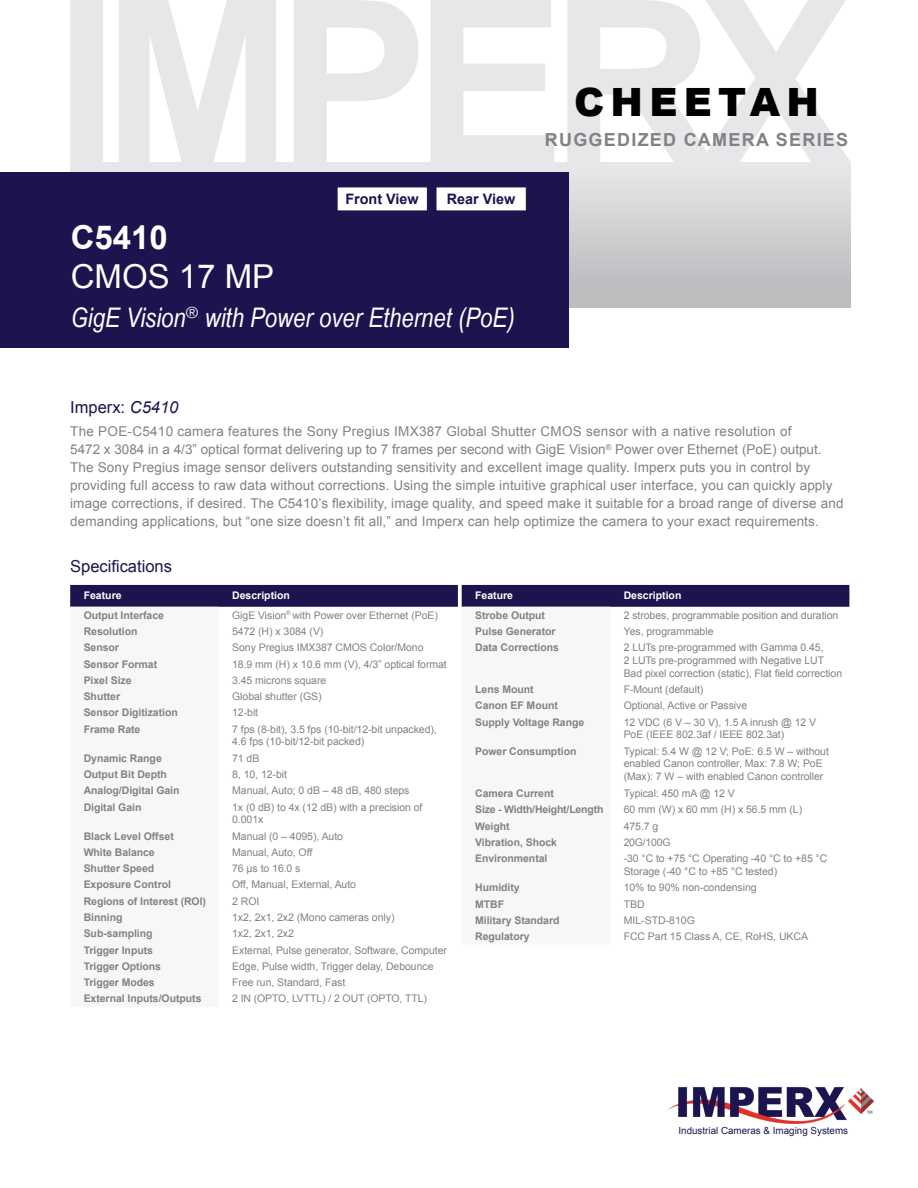
<style>
.page{position:relative;width:918px;height:1188px;background:#fff}
.page>*{position:absolute;margin:0;border:0;box-sizing:border-box;transform-origin:0 0}
.t1{font:900 39px "Arial";letter-spacing:.16em;color:#000}
.t2{font:33px/39.6px "Arial";color:#fff}
.t3{font:italic 27px "Arial Narrow";color:#fff}
.t4{font:700 18px "Arial";letter-spacing:.07em;color:#808285}
.t5{font:16.5px "Arial";color:#1b144f}
.t6{font:700 14.4px "Arial";color:#1b144f}
.t7{font:13.5px/18px "Arial";letter-spacing:.01em;color:#808285}
.t8{font:10.5px/12.8px "Arial";letter-spacing:-.005em;color:#808285}
.t9{font:700 10.5px "Arial";letter-spacing:-.005em;color:#808285}
.t10{font:700 10.5px "Arial";color:#fff}
.t11{font:9.75px "Arial";color:#1b144f}
.s1{font-weight:700}
.s2{font-style:italic}
</style>
<div class="page">
<svg style="left:70px;top:0;width:781px;height:163px;fill:#e6e7e8"></svg>
<img style="left:668px;top:1086px;width:206px;height:38px">
<div style="left:70px;top:162px;width:780px;height:146px;background:linear-gradient(to bottom,#e6e6e8,#b5b7ba)"></div>
<div style="left:70px;top:585px;width:779px;height:22px;background:#1b144f"></div>
<div style="left:0;top:172px;width:568px;height:176px;background:#1b144f"></div>
<div style="left:337px;top:187px;width:91px;height:24px;background:#fff"></div>
<div style="left:436px;top:187px;width:91px;height:24px;background:#fff"></div>
<p class="t6" style="left:345px;top:190px;width:75px">Front View</p>
<p class="t6" style="left:447px;top:190px;width:70px">Rear View</p>
<p class="t2" style="left:71px;top:218px;width:205px"><span class="s1">C5410<br></span>CMOS 17 MP</p>
<p class="t3" style="left:71px;top:299px;width:446px">GigE Vision<sup>®</sup> with Power over Ethernet (PoE)</p>
<p class="t1" style="left:574px;top:73px;width:246px">CHEETAH</p>
<p class="t4" style="left:545px;top:127px;width:305px">RUGGEDIZED CAMERA SERIES</p>
<p class="t5" style="left:70px;top:396px;width:110px">Imperx: <span class="s2">C5410</span></p>
<p class="t7" style="left:70px;top:423px;width:775px">The POE-C5410 camera features the Sony Pregius IMX387 Global Shutter CMOS sensor with a native resolution of<br>5472 x 3084 in a 4/3” optical format delivering up to 7 frames per second with GigE Vision<sup>®</sup> Power over Ethernet (PoE) output.<br>The Sony Pregius image sensor delivers outstanding sensitivity and excellent image quality. Imperx puts you in control by providing full access to raw data without corrections. Using the simple intuitive graphical user interface, you can quickly apply image corrections, if desired. The C5410’s flexibility, image quality, and speed make it suitable for a broad range of diverse and demanding applications, but “one size doesn’t fit all,” and Imperx can help optimize the camera to your exact requirements.</p>
<p class="t5" style="left:70px;top:555px;width:103px">Specifications</p>
<p class="t10" style="left:84px;top:589px;width:39px">Feature</p>
<p class="t10" style="left:232px;top:589px;width:59px">Description</p>
<p class="t9" style="left:84px;top:608px;width:82px">Output Interface</p>
<p class="t8" style="left:232px;top:609px;width:207px">GigE Vision<sup>®</sup> with Power over Ethernet (PoE)</p>
<p class="t9" style="left:84px;top:624px;width:55px">Resolution</p>
<p class="t8" style="left:232px;top:625px;width:93px">5472 (H) x 3084 (V)</p>
<p class="t9" style="left:84px;top:641px;width:37px">Sensor</p>
<p class="t8" style="left:232px;top:641px;width:193px">Sony Pregius IMX387 CMOS Color/Mono</p>
<p class="t9" style="left:84px;top:657px;width:75px">Sensor Format</p>
<p class="t8" style="left:232px;top:658px;width:216px">18.9 mm (H) x 10.6 mm (V), 4/3” optical format</p>
<p class="t9" style="left:84px;top:673px;width:49px">Pixel Size</p>
<p class="t8" style="left:232px;top:674px;width:96px">3.45 microns square</p>
<p class="t9" style="left:84px;top:690px;width:38px">Shutter</p>
<p class="t8" style="left:232px;top:690px;width:91px">Global shutter (GS)</p>
<p class="t9" style="left:84px;top:706px;width:96px">Sensor Digitization</p>
<p class="t8" style="left:232px;top:706px;width:27px">12-bit</p>
<p class="t9" style="left:84px;top:722px;width:58px">Frame Rate</p>
<p class="t8" style="left:232px;top:723px;width:206px">7 fps (8-bit), 3.5 fps (10-bit/12-bit unpacked),<br>4.6 fps (10-bit/12-bit packed)</p>
<p class="t9" style="left:84px;top:751px;width:80px">Dynamic Range</p>
<p class="t8" style="left:232px;top:752px;width:29px">71 dB</p>
<p class="t9" style="left:84px;top:767px;width:85px">Output Bit Depth</p>
<p class="t8" style="left:232px;top:768px;width:56px">8, 10, 12-bit</p>
<p class="t9" style="left:84px;top:784px;width:97px">Analog/Digital Gain</p>
<p class="t8" style="left:232px;top:784px;width:179px">Manual, Auto; 0 dB – 48 dB, 480 steps</p>
<p class="t9" style="left:84px;top:800px;width:59px">Digital Gain</p>
<p class="t8" style="left:232px;top:801px;width:192px">1x (0 dB) to 4x (12 dB) with a precision of<br>0.001x</p>
<p class="t9" style="left:84px;top:829px;width:92px">Black Level Offset</p>
<p class="t8" style="left:232px;top:830px;width:112px">Manual (0 – 4095), Auto</p>
<p class="t9" style="left:84px;top:845px;width:73px">White Balance</p>
<p class="t8" style="left:232px;top:846px;width:82px">Manual, Auto, Off</p>
<p class="t9" style="left:84px;top:862px;width:72px">Shutter Speed</p>
<p class="t8" style="left:232px;top:862px;width:70px">76 μs to 16.0 s</p>
<p class="t9" style="left:84px;top:878px;width:89px">Exposure Control</p>
<p class="t8" style="left:232px;top:879px;width:125px">Off, Manual, External, Auto</p>
<p class="t9" style="left:84px;top:894px;width:124px">Regions of Interest (ROI)</p>
<p class="t8" style="left:232px;top:895px;width:29px">2 ROI</p>
<p class="t9" style="left:84px;top:910px;width:40px">Binning</p>
<p class="t8" style="left:232px;top:911px;width:164px">1x2, 2x1, 2x2 (Mono cameras only)</p>
<p class="t9" style="left:84px;top:927px;width:70px">Sub-sampling</p>
<p class="t8" style="left:232px;top:927px;width:63px">1x2, 2x1, 2x2</p>
<p class="t9" style="left:84px;top:943px;width:71px">Trigger Inputs</p>
<p class="t8" style="left:232px;top:944px;width:216px">External, Pulse generator, Software, Computer</p>
<p class="t9" style="left:84px;top:959px;width:79px">Trigger Options</p>
<p class="t8" style="left:232px;top:960px;width:203px">Edge, Pulse width, Trigger delay, Debounce</p>
<p class="t9" style="left:84px;top:976px;width:73px">Trigger Modes</p>
<p class="t8" style="left:232px;top:976px;width:115px">Free run, Standard, Fast</p>
<p class="t9" style="left:84px;top:992px;width:119px">External Inputs/Outputs</p>
<p class="t8" style="left:232px;top:993px;width:196px">2 IN (OPTO, LVTTL) / 2 OUT (OPTO, TTL)</p>
<p class="t10" style="left:475px;top:589px;width:39px">Feature</p>
<p class="t10" style="left:624px;top:589px;width:59px">Description</p>
<p class="t9" style="left:475px;top:608px;width:71px">Strobe Output</p>
<p class="t8" style="left:624px;top:609px;width:216px">2 strobes, programmable position and duration</p>
<p class="t9" style="left:475px;top:624px;width:82px">Pulse Generator</p>
<p class="t8" style="left:624px;top:625px;width:91px">Yes, programmable</p>
<p class="t9" style="left:475px;top:641px;width:85px">Data Corrections</p>
<p class="t8" style="left:624px;top:641px;width:220px">2 LUTs pre-programmed with Gamma 0.45,<br>2 LUTs pre-programmed with Negative LUT<br>Bad pixel correction (static), Flat field correction</p>
<p class="t9" style="left:475px;top:682px;width:60px">Lens Mount</p>
<p class="t8" style="left:624px;top:683px;width:81px">F-Mount (default)</p>
<p class="t9" style="left:475px;top:699px;width:84px">Canon EF Mount</p>
<p class="t8" style="left:624px;top:699px;width:125px">Optional, Active or Passive</p>
<p class="t9" style="left:475px;top:715px;width:111px">Supply Voltage Range</p>
<p class="t8" style="left:624px;top:716px;width:194px">12 VDC (6 V – 30 V), 1.5 A inrush @ 12 V<br>PoE (IEEE 802.3af / IEEE 802.3at)</p>
<p class="t9" style="left:475px;top:744px;width:103px">Power Consumption</p>
<p class="t8" style="left:624px;top:745px;width:207px">Typical: 5.4 W @ 12 V; PoE: 6.5 W – without enabled Canon controller, Max: 7.8 W; PoE (Max): 7 W – with enabled Canon controller</p>
<p class="t9" style="left:475px;top:787px;width:80px">Camera Current</p>
<p class="t8" style="left:624px;top:787px;width:113px">Typical: 450 mA @ 12 V</p>
<p class="t9" style="left:475px;top:803px;width:130px">Size - Width/Height/Length</p>
<p class="t8" style="left:624px;top:804px;width:180px">60 mm (W) x 60 mm (H) x 56.5 mm (L)</p>
<p class="t9" style="left:475px;top:819px;width:36px">Weight</p>
<p class="t8" style="left:624px;top:820px;width:36px">475.7 g</p>
<p class="t9" style="left:475px;top:835px;width:83px">Vibration, Shock</p>
<p class="t8" style="left:624px;top:836px;width:48px">20G/100G</p>
<p class="t9" style="left:475px;top:852px;width:74px">Environmental</p>
<p class="t8" style="left:624px;top:852px;width:205px">-30 °C to +75 °C Operating -40 °C to +85 °C<br>Storage (-40 °C to +85 °C tested)</p>
<p class="t9" style="left:475px;top:881px;width:46px">Humidity</p>
<p class="t8" style="left:624px;top:881px;width:134px">10% to 90% non-condensing</p>
<p class="t9" style="left:475px;top:897px;width:31px">MTBF</p>
<p class="t8" style="left:624px;top:898px;width:23px">TBD</p>
<p class="t9" style="left:475px;top:913px;width:86px">Military Standard</p>
<p class="t8" style="left:624px;top:914px;width:73px">MIL-STD-810G</p>
<p class="t9" style="left:475px;top:930px;width:56px">Regulatory</p>
<p class="t8" style="left:624px;top:930px;width:186px">FCC Part 15 Class A, CE, RoHS, UKCA</p>
<p class="t11" style="left:679px;top:1124px;width:171px">Industrial Cameras &amp; Imaging Systems</p>
</div>
